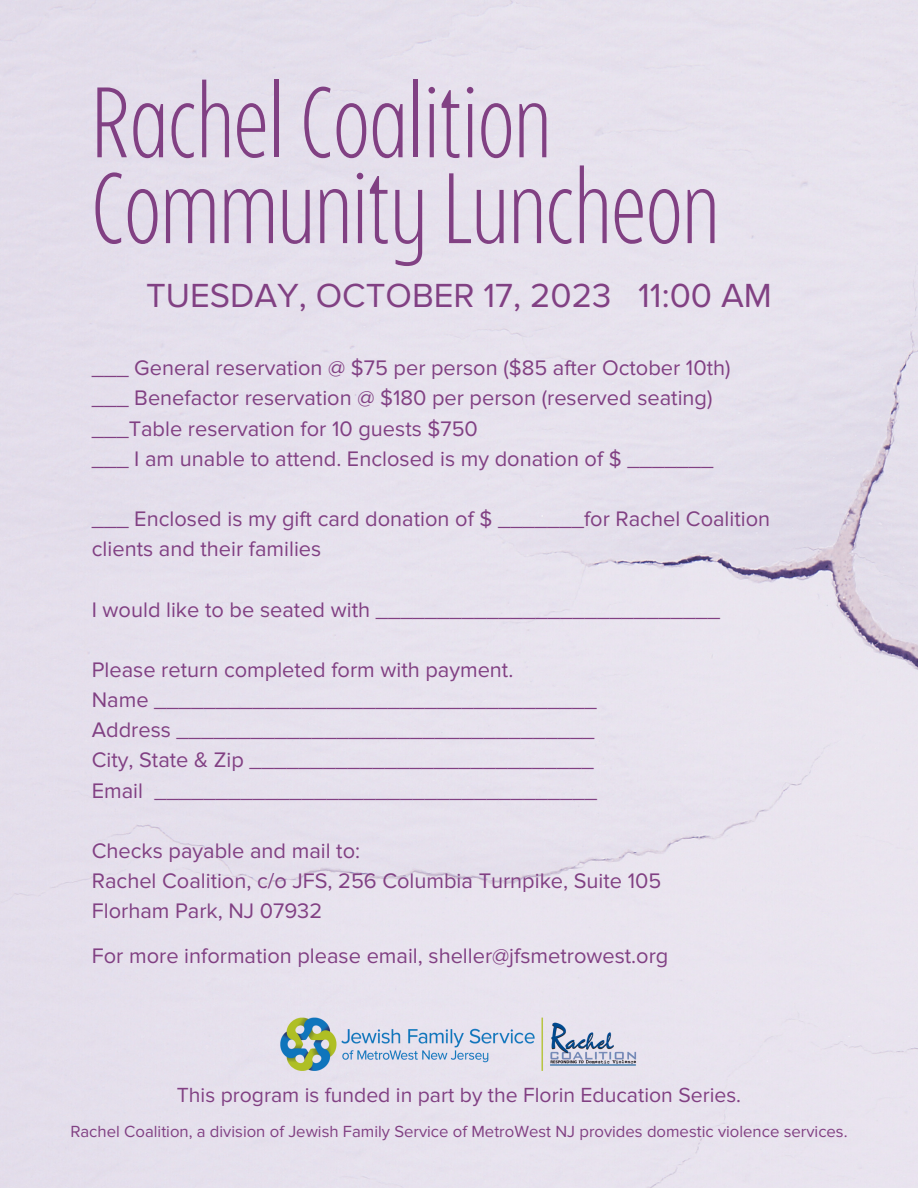
<style>
.page{position:relative;width:918px;height:1188px;background:#e6e1ed}
.page>*{position:absolute;margin:0;border:0;box-sizing:border-box;transform-origin:0 0}
.t1{font:200 condensed 99.75px "Balgin";color:#814083}
.t2{font:34.65px "Proxima Nova";color:#814083}
.t3{font:21.75px "Proxima Nova";color:#814083}
.t4{font:21.15px "Proxima Nova";color:#814083}
.t5{font:16.65px "Proxima Nova";color:#814083}
</style>
<div class="page">
<img style="left:274px;top:1013px;width:370px;height:63px">
<p class="t1" style="left:92px;top:82px;width:461px">Rachel Coalition</p>
<p class="t1" style="left:92px;top:168px;width:629px">Community Luncheon</p>
<p class="t2" style="left:146px;top:275px;width:627px">TUESDAY, OCTOBER 17, 2023 11:00 AM</p>
<p class="t3" style="left:92px;top:355px;width:640px">___ General reservation @ $75 per person ($85 after October 10th)</p>
<p class="t3" style="left:92px;top:385px;width:622px">___ Benefactor reservation @ $180 per person (reserved seating)</p>
<p class="t3" style="left:92px;top:416px;width:388px">___Table reservation for 10 guests $750</p>
<p class="t3" style="left:92px;top:446px;width:623px">___ I am unable to attend. Enclosed is my donation of $ _______</p>
<p class="t3" style="left:92px;top:506px;width:680px">___ Enclosed is my gift card donation of $ _______for Rachel Coalition</p>
<p class="t3" style="left:92px;top:536px;width:231px">clients and their families</p>
<p class="t3" style="left:92px;top:597px;width:630px">I would like to be seated with ____________________________</p>
<p class="t3" style="left:92px;top:657px;width:423px">Please return completed form with payment.</p>
<p class="t3" style="left:92px;top:687px;width:507px">Name ____________________________________</p>
<p class="t3" style="left:92px;top:717px;width:504px">Address __________________________________</p>
<p class="t3" style="left:92px;top:747px;width:503px">City, State &amp; Zip ____________________________</p>
<p class="t3" style="left:92px;top:778px;width:507px">Email ____________________________________</p>
<p class="t3" style="left:92px;top:838px;width:270px">Checks payable and mail to:</p>
<p class="t3" style="left:92px;top:868px;width:571px">Rachel Coalition, c/o JFS, 256 Columbia Turnpike, Suite 105</p>
<p class="t3" style="left:92px;top:898px;width:232px">Florham Park, NJ 07932</p>
<p class="t3" style="left:92px;top:943px;width:578px">For more information please email, sheller@jfsmetrowest.org</p>
<p class="t4" style="left:177px;top:1082px;width:566px">This program is funded in part by the Florin Education Series.</p>
<p class="t5" style="left:70px;top:1122px;width:779px">Rachel Coalition, a division of Jewish Family Service of MetroWest NJ provides domestic violence services.</p>
</div>
